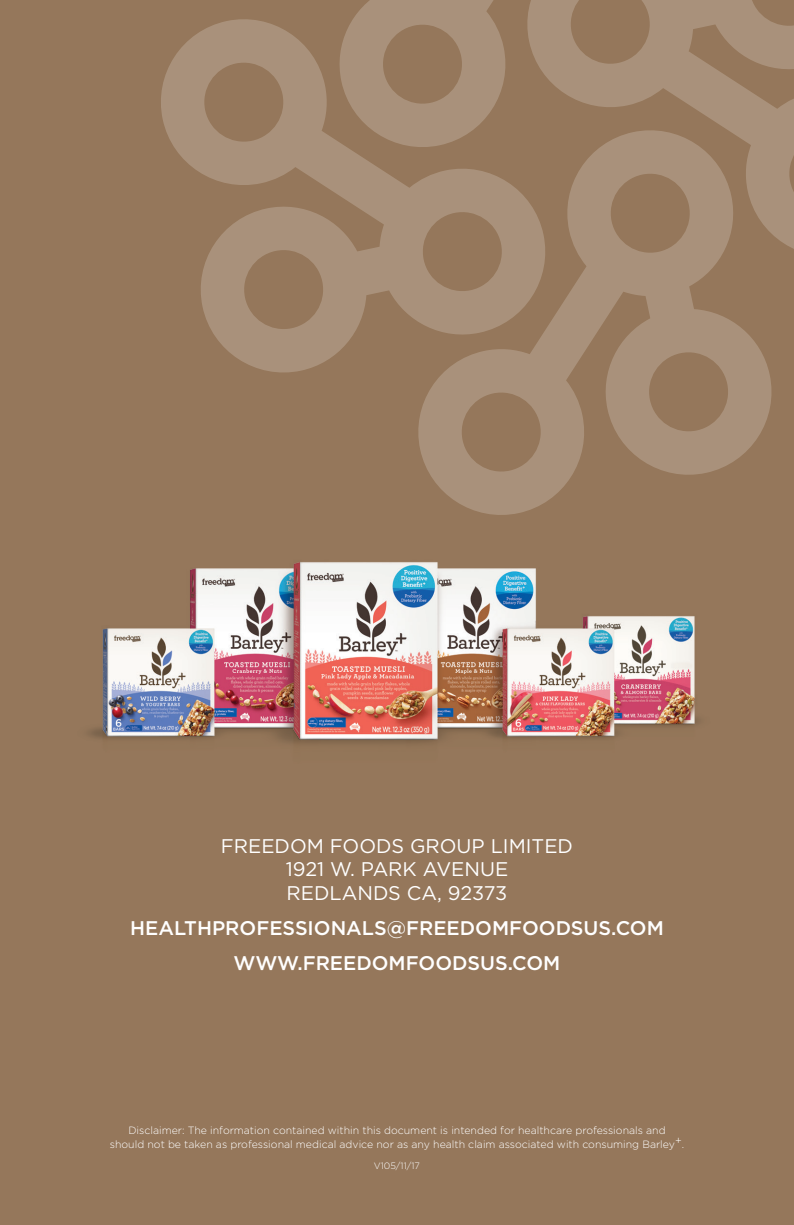
<style>
.page{position:relative;width:794px;height:1225px;background:#95775b}
.page>*{position:absolute;margin:0;border:0;box-sizing:border-box;transform-origin:0 0}
.t1{font:500 19.8px "Gotham HTF";color:#fff}
.t2{font:19.8px/23.6px "Gotham HTF";color:#fff;text-align:center}
.Body{font:300 10.6px/14.4px "Gotham HTF";color:#fff;text-align:center}
.Body-2{font:300 9.2px "Gotham HTF";color:#fff}
</style>
<div class="page">
<svg style="left:161px;top:19px;width:249px;height:354px;fill:#a9917b"></svg>
<svg style="left:294px;top:0;width:212px;height:155px;fill:#a9917b"></svg>
<svg style="left:527px;top:0;width:267px;height:249px;fill:#a9917b"></svg>
<svg style="left:410px;top:123px;width:369px;height:392px;fill:#a9917a"></svg>
<img style="left:88px;top:562px;width:612px;height:182px">
<p class="t2" style="left:221px;top:833px;width:353px">FREEDOM FOODS GROUP LIMITED<br>1921 W. PARK AVENUE<br>REDLANDS CA, 92373</p>
<p class="t1" style="left:130px;top:916px;width:535px">HEALTHPROFESSIONALS@FREEDOMFOODSUS.COM</p>
<p class="t1" style="left:234px;top:951px;width:328px">WWW.FREEDOMFOODSUS.COM</p>
<p class="Body" style="left:110px;top:1122px;width:576px">Disclaimer: The information contained within this document is intended for healthcare professionals and should not be taken as professional medical advice nor as any health claim associated with consuming Barley+.</p>
<p class="Body-2" style="left:374px;top:1160px;width:47px">V105/11/17</p>
</div>
